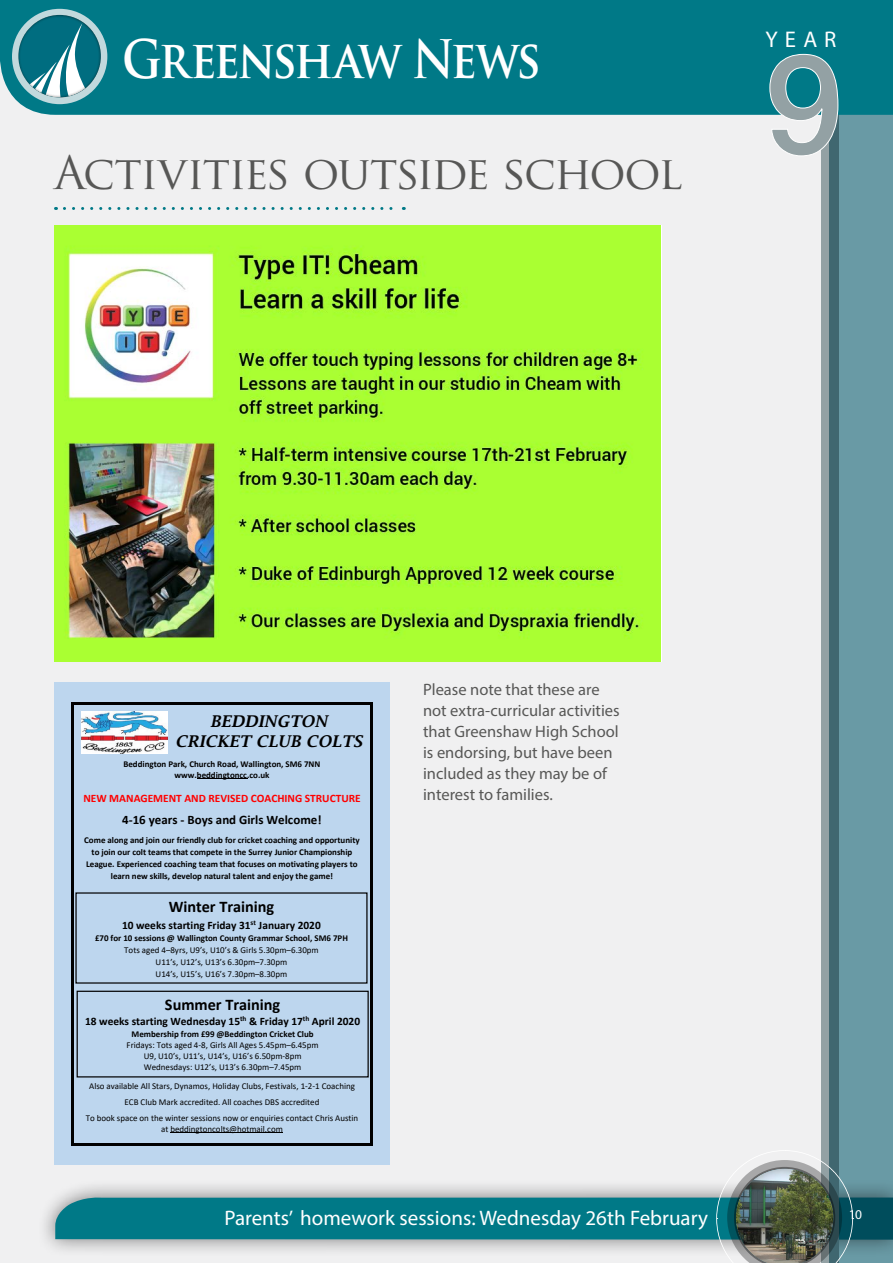
<style>
.page{position:relative;width:893px;height:1263px;background:#f0f0f1}
.page>*{position:absolute;margin:0;border:0;box-sizing:border-box;transform-origin:0 0}
.t1{font:700 51.75px "Trajan Pro";letter-spacing:-.055em;color:#fff;scale:.87 1}
.t2{font:45px "Trajan Pro";letter-spacing:-.04em;color:#575756}
.t3{font:22.8px "Myriad Pro";color:#fff}
.t4{font:21px "Myriad Pro";color:#fff}
.t5{font:16.5px/21px "Myriad Pro";color:#575756}
.t6{font:700 16.2px "Calibri";color:#000}
.t7{font:italic 600 16.2px/19px "Lucida Bright";color:#000;text-align:center}
.t8{font:13.5px "Myriad Pro";color:#fff}
.t9{font:700 12.9px "Calibri";color:#000}
.t10{font:700 11.4px "Calibri";color:#000}
.t11{font:700 11.4px "Calibri";color:#f00}
.t12{font:9px/15.8px "Calibri";color:#000;text-align:center}
.t13{font:700 9px/11.7px "Calibri";letter-spacing:-.005em;color:#000;text-align:center}
</style>
<div class="page">
<div style="left:37px;top:1178px;width:856px;height:80px;background:#000;opacity:.5"></div>
<div style="left:822px;top:6px;width:17px;height:1257px;background:#93a1a4"></div>
<svg style="left:829px;top:115px;width:64px;height:1028px;background:#5f8d98"></svg>
<div style="left:0;top:0;width:893px;height:115px;background:#007987"></div>
<div style="left:12px;top:9px;width:95px;height:95px;background:#c1d9dd;border-radius:50%"></div>
<div style="left:6px;top:3px;width:108px;height:95px;background:#000;opacity:.75"></div>
<svg style="left:769px;top:54px;width:69px;height:102px"></svg>
<svg style="left:64px;top:207px;width:340px;height:3px"></svg>
<div style="left:54px;top:682px;width:336px;height:483px;background:#bdd6ee"></div>
<hr style="left:197px;top:779px;width:50px;height:1px;background:#000">
<hr style="left:170px;top:1132px;width:113px;height:1px;background:#000">
<div style="left:77px;top:991px;width:292px;height:86px;border:1px solid #000"></div>
<img style="left:81px;top:712px;width:86px;height:41px">
<hr style="left:74px;top:702px;width:296px;height:2px;background:#000">
<hr style="left:71px;top:704px;width:3px;height:439px;background:#000">
<hr style="left:370px;top:704px;width:3px;height:439px;background:#000">
<svg style="left:55px;top:1143px;width:838px;height:120px"></svg>
<img style="left:54px;top:225px;width:607px;height:436px">
<h1 class="t1" style="left:122px;top:27px;width:483px">Greenshaw News</h1>
<h2 class="t2" style="left:54px;top:144px;width:630px">Activities outside school</h2>
<h3 class="t3" style="left:765px;top:25px;width:73px">YEAR</h3>
<h3 class="t7" style="left:175px;top:712px;width:189px">BEDDINGTON<br>CRICKET CLUB COLTS</h3>
<p class="t13" style="left:123px;top:758px;width:198px;line-height:10.9px">Beddington Park, Church Road, Wallington, SM6 7NN www.beddingtoncc.co.uk</p>
<p class="t11" style="left:83px;top:790px;width:279px">NEW MANAGEMENT AND REVISED COACHING STRUCTURE</p>
<h3 class="t9" style="left:122px;top:810px;width:201px">4-16 years - Boys and Girls Welcome!</h3>
<p class="t13" style="left:84px;top:834px;width:277px">Come along and join our friendly club for cricket coaching and opportunity to join our colt teams that compete in the Surrey Junior Championship League. Experienced coaching team that focuses on motivating players to learn new skills, develop natural talent and enjoy the game!</p>
<h3 class="t6" style="left:169px;top:895px;width:107px">Winter Training</h3>
<p class="t10" style="left:122px;top:917px;width:200px">10 weeks starting Friday 31<sup>st</sup> January 2020</p>
<p class="t13" style="left:95px;top:932px;width:254px">£70 for 10 sessions @ Wallington County Grammar School, SM6 7PH</p>
<p class="t12" style="left:124px;top:944px;width:196px;line-height:11.7px">Tots aged 4–8yrs, U9’s, U10’s &amp; Girls 5.30pm–6.30pm<br>U11’s, U12’s, U13’s 6.30pm–7.30pm<br>U14’s, U15’s, U16’s 7.30pm–8.30pm</p>
<h3 class="t6" style="left:165px;top:993px;width:117px">Summer Training</h3>
<p class="t10" style="left:85px;top:1013px;width:276px">18 weeks starting Wednesday 15<sup>th</sup> &amp; Friday 17<sup>th</sup> April 2020</p>
<p class="t13" style="left:132px;top:1028px;width:184px">Membership from £99 @Beddington Cricket Club</p>
<p class="t12" style="left:127px;top:1039px;width:193px;line-height:10.9px">Fridays: Tots aged 4-8, Girls All Ages 5.45pm–6.45pm<br>U9, U10’s, U11’s, U14’s, U16’s 6.50pm-8pm<br>Wednesdays: U12’s, U13’s 6.30pm–7.45pm</p>
<p class="t12" style="left:86px;top:1078px;width:274px">Also available All Stars, Dynamos, Holiday Clubs, Festivals, 1-2-1 Coaching<br>ECB Club Mark accredited. All coaches DBS accredited<br>To book space on the winter sessions now or enquiries contact Chris Austin</p>
<p class="t12" style="left:161px;top:1120px;width:123px">at beddingtoncolts@hotmail.com</p>
<h3 class="t5" style="left:423px;top:679px;width:198px">Please note that these are not extra-curricular activities that Greenshaw High School is endorsing, but have been included as they may be of interest to families.</h3>
<h3 class="t4" style="left:224px;top:1205px;width:485px">Parents’ homework sessions: Wednesday 26th February</h3>
<h3 class="t8" style="left:849px;top:1206px;width:15px">10</h3>
</div>
